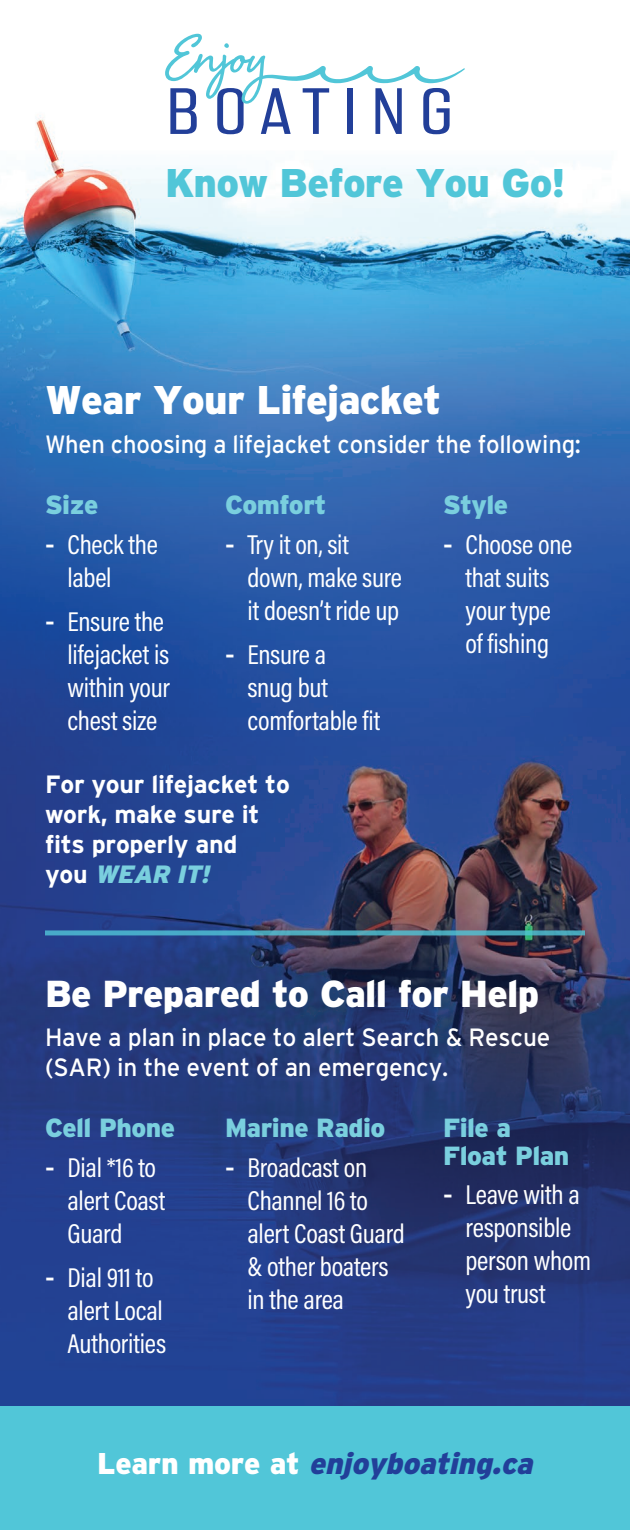
<style>
.page{position:relative;width:630px;height:1530px;background:#fff}
.page>*{position:absolute;margin:0;border:0;box-sizing:border-box;transform-origin:0 0}
.t1{font:900 40px "Interstate";letter-spacing:-.02em;color:#fff}
.t2{font:900 40px "Interstate";letter-spacing:-.02em;color:#51c6d8}
.t3{font:900 37.5px "Interstate";letter-spacing:-.02em;color:#fff}
.t4{font:italic 900 30px "Interstate";color:#223f99}
.t5{font:27.5px/33px "Acumin Pro Cond";letter-spacing:-.01em;color:#fff}
.Subtitle{font:900 26.25px/27.5px "Interstate";letter-spacing:-.02em;color:#7acfde}
.Body{font:25px/30px "Interstate";letter-spacing:-.01em;color:#fff}
.Body-2{font:700 25px/30px "Interstate";letter-spacing:-.01em;color:#fff}
.Body-3{font:25px "Interstate";letter-spacing:-.01em;color:#fff;scale:.95 1}
.s1{font-family:"Helvetica Neue LT Std";font-weight:500;font-stretch:condensed}
.s2{font-weight:900;font-style:italic;color:#7acfde}
.s3{font-style:normal;color:#fff}
</style>
<div class="page">
<img style="left:0;top:33px;width:630px;height:1373px">
<div style="left:0;top:1406px;width:630px;height:124px;background:#51c6d8"></div>
<svg style="left:165px;top:34px;width:300px;height:100px"></svg>
<svg style="left:45px;top:930px;width:540px;height:5px;background:#49a0b8"></svg>
<p class="t2" style="left:165px;top:160px;width:402px">Know Before You Go!</p>
<p class="t1" style="left:45px;top:378px;width:398px">Wear Your Lifejacket</p>
<p class="Body-3" style="left:45px;top:431px;width:566px">When choosing a lifejacket consider the following:</p>
<p class="Subtitle" style="left:45px;top:491px;width:55px">Size</p>
<p class="t5" style="left:68px;top:527px;width:92px;text-indent:-22px"><span class="s1">-</span> Check the label</p>
<p class="t5" style="left:68px;top:604px;width:104px;text-indent:-22px"><span class="s1">-</span> Ensure the lifejacket is within your chest size</p>
<p class="Subtitle" style="left:225px;top:491px;width:103px">Comfort</p>
<p class="t5" style="left:248px;top:527px;width:156px;text-indent:-22px"><span class="s1">-</span> Try it on, sit down, make sure it doesn’t ride up</p>
<p class="t5" style="left:248px;top:637px;width:134px;text-indent:-22px"><span class="s1">-</span> Ensure a<br>snug but comfortable fit</p>
<p class="Body-2" style="left:45px;top:769px;width:246px">For your lifejacket to work, make sure it fits properly and<br>y o u <span class="s2">WEAR IT!</span></p>
<p class="Subtitle" style="left:443px;top:491px;width:67px">Style</p>
<p class="t5" style="left:443px;top:527px;width:131px;text-align:center"><span class="s1">-</span> Choose one that suits your type<br>of fishing</p>
<p class="t3" style="left:45px;top:973px;width:496px">Be Prepared to Call for Help</p>
<p class="Body" style="left:45px;top:1023px;width:507px">Have a plan in place to alert Search &amp; Rescue (SAR) in the event of an emergency.</p>
<p class="Subtitle" style="left:45px;top:1114px;width:132px">Cell Phone</p>
<p class="t5" style="left:68px;top:1150px;width:99px;text-indent:-22px"><span class="s1">-</span> Dial *16 to alert Coast<br>Guard</p>
<p class="t5" style="left:68px;top:1261px;width:100px;text-indent:-22px"><span class="s1">-</span> Dial 911 to alert Local<br>Authorities</p>
<p class="Subtitle" style="left:225px;top:1114px;width:162px">Marine Radio</p>
<p class="t5" style="left:248px;top:1150px;width:159px;text-indent:-22px"><span class="s1">-</span> Broadcast on<br>Channel 16 to alert Coast Guard &amp; other boaters in the area</p>
<p class="Subtitle" style="left:443px;top:1114px;width:128px">File a<br>Float Plan</p>
<p class="t5" style="left:465px;top:1178px;width:127px;text-indent:-22px"><span class="s1">-</span> Leave with a responsible person whom you trust</p>
<p class="t4" style="left:97px;top:1446px;width:444px"><span class="s3">L e a r n m o r e a t</span> enjoyboating.ca</p>
</div>
